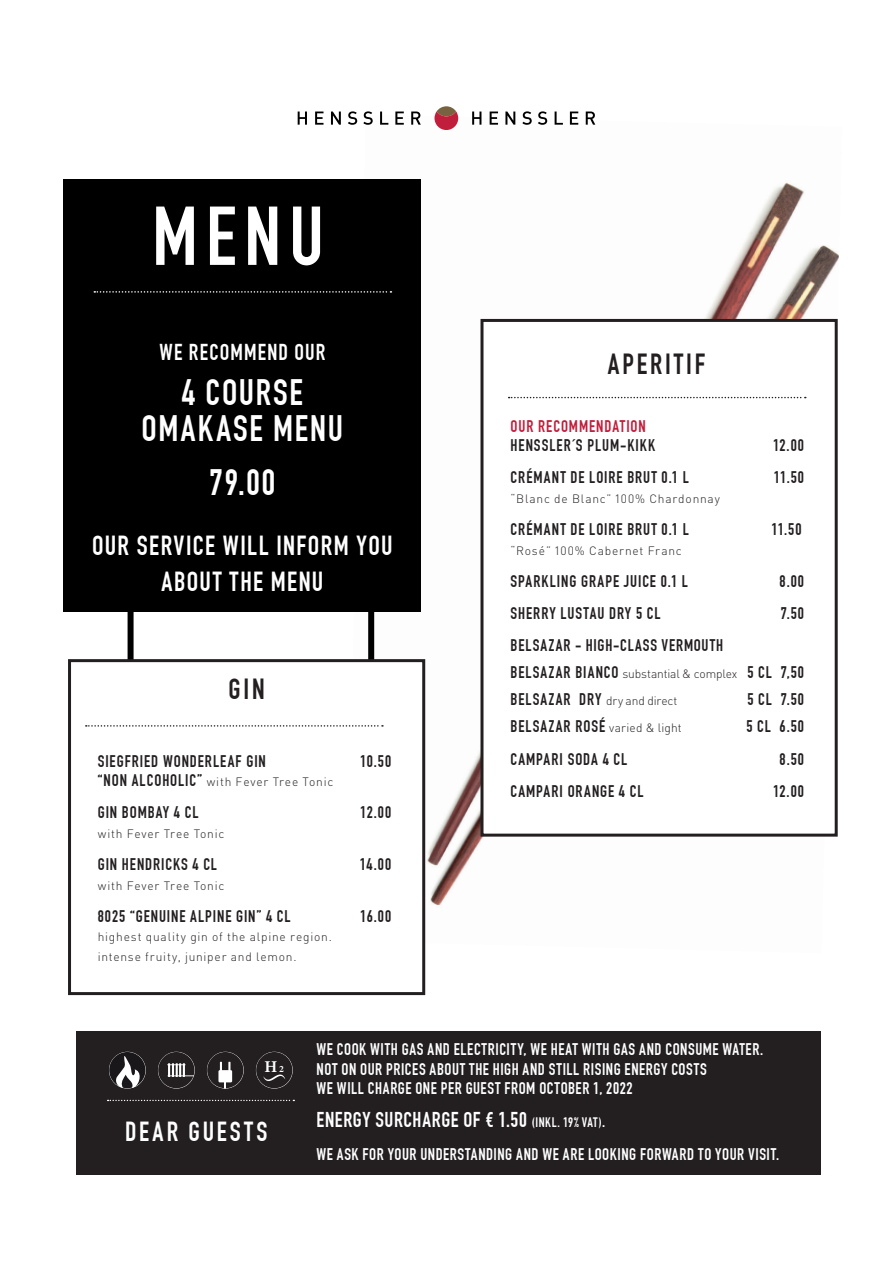
<style>
.page{position:relative;width:893px;height:1263px;background:#fff}
.page>*{position:absolute;margin:0;border:0;box-sizing:border-box;transform-origin:0 0}
.t1{font:700 81.9px "DIN Condensed";color:#fff}
.t2{font:700 36px/36px "DIN Condensed";letter-spacing:.05em;color:#fff;text-align:center}
.t3{font:700 28.5px "DIN Condensed";letter-spacing:.1em;color:#231f20}
.t4{font:700 27px/36px "DIN Condensed";letter-spacing:.055em;color:#fff;text-align:center}
.t5{font:700 27px "DIN Condensed";letter-spacing:.115em;color:#fff}
.t6{font:700 22.5px "DIN Condensed";letter-spacing:.05em;color:#fff}
.t7{font:700 21px "DIN Condensed";letter-spacing:.03em;color:#fff}
.t8{font:700 16.5px/19.5px "DIN Condensed";letter-spacing:.06em;color:#231f20}
.t9{font:700 16.5px "DIN Condensed";letter-spacing:.035em;color:#fff}
.t10{font:700 16.5px "Minion Pro";color:#fff}
.t11{font:300 12px/19.5px "DIN Pro";letter-spacing:.065em;color:#231f20}
.t12{font:300 12px "DIN Pro";letter-spacing:-.005em;color:#231f20}
.t13{font:700 9.6px "Minion Pro";color:#fff}
.s1{font-family:"DIN Condensed";font-weight:700;font-size:16.5px}
.s2{color:#c11e3b}
.s3{font-family:"DIN Pro";font-weight:300;font-size:12px}
.s4{font-size:13.5px}
.s5{font-size:16.5px}
</style>
<div class="page">
<img style="left:357px;top:115px;width:482px;height:838px">
<div style="left:482px;top:320px;width:354px;height:515px;background:#fff"></div>
<div style="left:480px;top:319px;width:358px;height:518px;border:3px solid #231f20"></div>
<svg style="left:509px;top:397px;width:297px;height:1px"></svg>
<svg style="left:437px;top:106px;width:19px;height:10px"></svg>
<svg style="left:434px;top:111px;width:24px;height:19px"></svg>
<svg style="left:298px;top:112px;width:9px;height:13px"></svg>
<svg style="left:315px;top:112px;width:8px;height:13px"></svg>
<svg style="left:331px;top:112px;width:10px;height:13px"></svg>
<svg style="left:348px;top:111px;width:9px;height:14px"></svg>
<svg style="left:363px;top:111px;width:10px;height:14px"></svg>
<svg style="left:380px;top:112px;width:8px;height:13px"></svg>
<svg style="left:395px;top:112px;width:9px;height:13px"></svg>
<svg style="left:411px;top:112px;width:10px;height:13px"></svg>
<svg style="left:472px;top:112px;width:9px;height:13px"></svg>
<svg style="left:490px;top:112px;width:8px;height:13px"></svg>
<svg style="left:505px;top:112px;width:10px;height:13px"></svg>
<svg style="left:522px;top:111px;width:10px;height:14px"></svg>
<svg style="left:538px;top:111px;width:9px;height:14px"></svg>
<svg style="left:555px;top:112px;width:8px;height:13px"></svg>
<svg style="left:570px;top:112px;width:8px;height:13px"></svg>
<svg style="left:586px;top:112px;width:9px;height:13px"></svg>
<div style="left:77px;top:1031px;width:744px;height:143px;background:#231f20"></div>
<svg style="left:108px;top:1100px;width:186px;height:1px"></svg>
<svg style="left:109px;top:1052px;width:37px;height:37px"></svg>
<div style="left:109px;top:1052px;width:37px;height:37px;border:1px solid #fff;border-radius:50%"></div>
<svg style="left:114px;top:1052px;width:29px;height:37px"></svg>
<div style="left:158px;top:1052px;width:37px;height:37px;border:1px solid #fff;border-radius:50%"></div>
<svg style="left:167px;top:1063px;width:28px;height:14px"></svg>
<div style="left:207px;top:1052px;width:37px;height:37px;border:1px solid #fff;border-radius:50%"></div>
<div style="left:218px;top:1070px;width:14px;height:12px;background:#fff"></div>
<svg style="left:224px;top:1082px;width:2px;height:7px"></svg>
<svg style="left:220px;top:1062px;width:2px;height:8px"></svg>
<svg style="left:228px;top:1062px;width:2px;height:9px"></svg>
<div style="left:256px;top:1052px;width:37px;height:37px;border:1px solid #fff;border-radius:50%"></div>
<svg style="left:263px;top:1074px;width:22px;height:7px"></svg>
<div style="left:64px;top:179px;width:357px;height:433px;background:#000"></div>
<div style="left:70px;top:661px;width:354px;height:332px;background:#fff"></div>
<div style="left:68px;top:659px;width:357px;height:336px;border:3px solid #231f20"></div>
<svg style="left:86px;top:725px;width:297px;height:2px"></svg>
<svg style="left:94px;top:291px;width:297px;height:2px"></svg>
<p class="t1" style="left:152px;top:188px;width:173px">MENU</p>
<p class="t6" style="left:159px;top:339px;width:167px">WE RECOMMEND OUR</p>
<p class="t2" style="left:142px;top:375px;width:203px">4 COURSE<br>OMAKASE MENU</p>
<p class="t2" style="left:209px;top:464px;width:67px">79.00</p>
<p class="t4" style="left:92px;top:527px;width:302px">OUR SERVICE WILL INFORM YOU<br>ABOUT THE MENU</p>
<p class="t3" style="left:228px;top:672px;width:38px">GIN</p>
<p class="t8" style="left:98px;top:751px;width:170px">SIEGFRIED WONDERLEAF GIN</p>
<p class="t8" style="left:360px;top:751px;width:32px">10.50</p>
<p class="t11" style="left:98px;top:771px;width:237px"><span class="s1">“NON ALCOHOLIC”</span> with Fever Tree Tonic</p>
<p class="t8" style="left:98px;top:803px;width:102px">GIN BOMBAY 4 CL</p>
<p class="t8" style="left:360px;top:803px;width:32px">12.00</p>
<p class="t11" style="left:98px;top:823px;width:128px">with Fever Tree Tonic</p>
<p class="t8" style="left:98px;top:855px;width:121px">GIN HENDRICKS 4 CL</p>
<p class="t8" style="left:360px;top:855px;width:33px">14.00</p>
<p class="t11" style="left:98px;top:875px;width:128px">with Fever Tree Tonic</p>
<p class="t8" style="left:98px;top:906px;width:194px">8025 “GENUINE ALPINE GIN” 4 CL</p>
<p class="t8" style="left:360px;top:906px;width:32px">16.00</p>
<p class="t11" style="left:98px;top:927px;width:236px">highest quality gin of the alpine region. intense fruity, juniper and lemon.</p>
<p class="t3" style="left:608px;top:348px;width:99px">APERITIF</p>
<p class="t8" style="left:511px;top:416px;width:146px"><span class="s2">OUR RECOMMENDATION<br></span>HENSSLER´S PLUM-KIKK</p>
<p class="t8" style="left:773px;top:436px;width:32px">12.00</p>
<p class="t8" style="left:511px;top:468px;width:180px">CRÉMANT DE LOIRE BRUT 0.1 L</p>
<p class="t8" style="left:774px;top:468px;width:32px">11.50</p>
<p class="t11" style="left:511px;top:488px;width:211px">“Blanc de Blanc” 100% Chardonnay</p>
<p class="t8" style="left:511px;top:520px;width:180px">CRÉMANT DE LOIRE BRUT 0.1 L</p>
<p class="t8" style="left:771px;top:520px;width:32px">11.50</p>
<p class="t11" style="left:511px;top:540px;width:173px">“Rosé” 100% Cabernet Franc</p>
<p class="t8" style="left:511px;top:571px;width:179px">SPARKLING GRAPE JUICE 0.1 L</p>
<p class="t8" style="left:780px;top:571px;width:26px">8.00</p>
<p class="t8" style="left:511px;top:604px;width:152px">SHERRY LUSTAU DRY 5 CL</p>
<p class="t8" style="left:781px;top:604px;width:25px">7.50</p>
<p class="t8" style="left:511px;top:632px;width:295px;line-height:27px">BELSAZAR - HIGH-CLASS VERMOUTH<br>BELSAZAR BIANCO <span class="s3">substantial &amp; complex</span> 5 CL 7,50</p>
<p class="t12" style="left:511px;top:693px;width:168px"><span class="s1">BELSAZAR DRY</span> dry and direct</p>
<p class="t8" style="left:747px;top:690px;width:58px">5 CL 7.50</p>
<p class="t8" style="left:511px;top:717px;width:173px">BELSAZAR ROSÉ <span class="s3">varied &amp; light</span></p>
<p class="t8" style="left:746px;top:717px;width:59px">5 CL 6.50</p>
<p class="t8" style="left:511px;top:749px;width:118px">CAMPARI SODA 4 CL</p>
<p class="t8" style="left:780px;top:749px;width:26px">8.50</p>
<p class="t8" style="left:511px;top:781px;width:134px">CAMPARI ORANGE 4 CL</p>
<p class="t8" style="left:773px;top:781px;width:32px">12.00</p>
<p class="t10" style="left:265px;top:1055px;width:14px">H</p>
<p class="t13" style="left:279px;top:1062px;width:6px">2</p>
<p class="t5" style="left:125px;top:1116px;width:144px">DEAR GUESTS</p>
<p class="t9" style="left:317px;top:1039px;width:448px">WE COOK WITH GAS AND ELECTRICITY, WE HEAT WITH GAS AND CONSUME WATER.</p>
<p class="t9" style="left:317px;top:1059px;width:392px">NOT ON OUR PRICES ABOUT THE HIGH AND STILL RISING ENERGY COSTS</p>
<p class="t9" style="left:317px;top:1079px;width:318px">WE WILL CHARGE ONE PER GUEST FROM OCTOBER 1, 2022</p>
<p class="t7" style="left:317px;top:1108px;width:290px">ENERGY SURCHARGE OF € 1.50 <span class="s4">(INKL. 19% VAT)</span><span class="s5">.</span></p>
<p class="t9" style="left:317px;top:1145px;width:464px">WE ASK FOR YOUR UNDERSTANDING AND WE ARE LOOKING FORWARD TO YOUR VISIT.</p>
</div>
